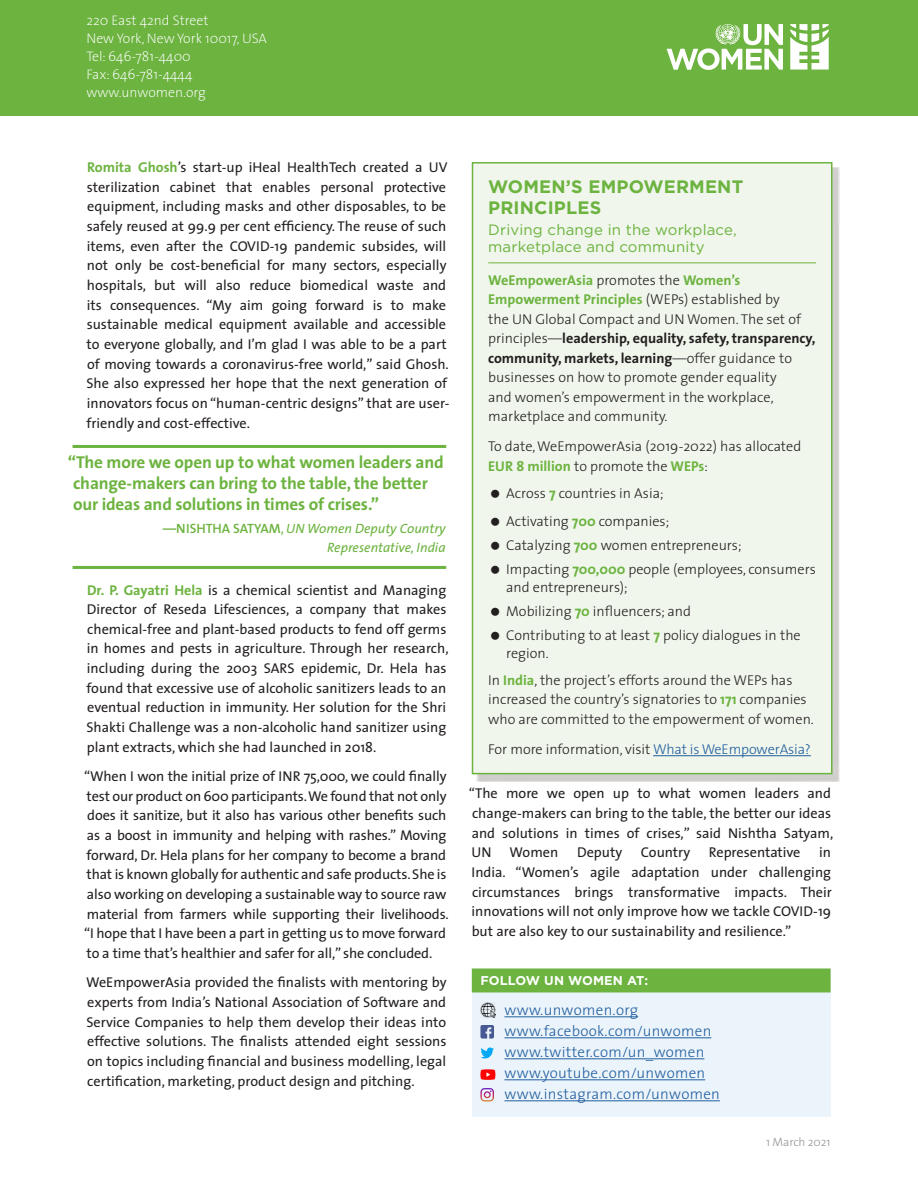
<style>
.page{position:relative;width:918px;height:1188px;background:#fff}
.page>*{position:absolute;margin:0;border:0;box-sizing:border-box;transform-origin:0 0}
.t1{font:700 18px/21px "Gotham";letter-spacing:.01em;color:#6cb33f}
.t2{font:700 17.25px/21px "The Sans";letter-spacing:-.01em;color:#6cb33f}
.t3{font:300 15px/21px "The Sans";letter-spacing:.02em;color:#215e9e}
.t4{font:15px/16.5px "Gotham";letter-spacing:.01em;color:#6cb33f}
.t5{font:14.25px/19.6px "The Sans";color:#231f20}
.t6{font:300 14.25px/19.5px "The Sans";color:#231f20}
.t7{font:200 13.8px/18px "The Sans";color:#fff}
.t8{font:italic 13.5px/19.5px "The Sans";color:#6cb33f;text-align:right}
.t9{font:700 12.75px "Gotham";letter-spacing:.01em;color:#fff}
.t10{font:300 12px "The Sans";letter-spacing:-.01em;color:#939598}
.s1{font-weight:700;color:#6cb33f}
.s2{font-weight:600;font-style:normal}
.s3{font-style:normal}
.s4{font-weight:700}
.s5{color:#215e9e}
</style>
<div class="page">
<div style="left:0;top:0;width:918px;height:115px;background:#6cb33f"></div>
<svg style="left:667px;top:24px;width:116px;height:46px"></svg>
<svg style="left:790px;top:24px;width:39px;height:46px"></svg>
<div style="left:477px;top:167px;width:363px;height:615px;background:#5f5a54;opacity:.3"></div>
<div style="left:472px;top:163px;width:360px;height:611px;background:#f0f6ec"></div>
<hr style="left:488px;top:262px;width:328px;height:1px;background:#6cb33f">
<hr style="left:653px;top:755px;width:158px;height:1px;background:#215e9e">
<div style="left:472px;top:162px;width:360px;height:612px;border:2px solid #6cb33f"></div>
<div style="left:472px;top:969px;width:359px;height:148px;background:#ecf4fb"></div>
<div style="left:472px;top:968px;width:359px;height:24px;background:#6cb33f"></div>
<hr style="left:504px;top:1017px;width:134px;height:1px;background:#215e9e">
<hr style="left:504px;top:1038px;width:207px;height:1px;background:#215e9e">
<hr style="left:504px;top:1059px;width:200px;height:1px;background:#215e9e">
<hr style="left:504px;top:1080px;width:201px;height:1px;background:#215e9e">
<hr style="left:504px;top:1101px;width:216px;height:1px;background:#215e9e">
<img style="left:480px;top:1003px;width:15px;height:15px">
<svg style="left:480px;top:1025px;width:14px;height:14px"></svg>
<svg style="left:480px;top:1048px;width:14px;height:11px"></svg>
<svg style="left:480px;top:1069px;width:15px;height:11px"></svg>
<svg style="left:480px;top:1088px;width:14px;height:14px"></svg>
<hr style="left:73px;top:445px;width:373px;height:3px;background:#6cb33f">
<hr style="left:73px;top:566px;width:373px;height:3px;background:#6cb33f">
<p class="t7" style="left:86px;top:11px;width:182px">220 East 42nd Street<br>New York, New York 10017, USA<br>Tel: 646-781-4400<br>Fax: 646-781-4444 www.unwomen.org</p>
<p class="t5" style="left:86px;top:157px;width:365px"><span class="s1">Romita Ghosh</span>’s start-up iHeal HealthTech created a UV sterilization cabinet that enables personal protective equipment, including masks and other disposables, to be safely reused at 99.9 per cent efficiency. The reuse of such items, even after the COVID-19 pandemic subsides, will not only be cost-beneficial for many sectors, especially hospitals, but will also reduce biomedical waste and its consequences. “My aim going forward is to make sustainable medical equipment available and accessible to everyone globally, and I’m glad I was able to be a part of moving towards a coronavirus-free world,” said Ghosh.<br>She also expressed her hope that the next generation of innovators focus on “human-centric designs” that are user&shy;friendly and cost-effective.</p>
<p class="t2" style="left:73px;top:451px;width:372px;text-indent:-5px">“The more we open up to what women leaders and change-makers can bring to the table, the better our ideas and solutions in times of crises.”</p>
<p class="t8" style="left:163px;top:518px;width:284px"><span class="s2">—NISHTHA SATYAM</span><span class="s3">,</span> UN Women Deputy Country<br>Representative, India</p>
<p class="t5" style="left:86px;top:579px;width:364px"><span class="s1">Dr. P. Gayatri Hela</span> is a chemical scientist and Managing Director of Reseda Lifesciences, a company that makes chemical-free and plant-based products to fend off germs in homes and pests in agriculture. Through her research, including during the 2003 SARS epidemic, Dr. Hela has found that excessive use of alcoholic sanitizers leads to an eventual reduction in immunity. Her solution for the Shri Shakti Challenge was a non-alcoholic hand sanitizer using plant extracts, which she had launched in 2018.</p>
<p class="t5" style="left:84px;top:766px;width:366px">“When I won the initial prize of INR 75,000, we could finally test our product on 600 participants. We found that not only does it sanitize, but it also has various other benefits such as a boost in immunity and helping with rashes.” Moving forward, Dr. Hela plans for her company to become a brand that is known globally for authentic and safe products. She is also working on developing a sustainable way to source raw material from farmers while supporting their livelihoods. “I hope that I have been a part in getting us to move forward to a time that’s healthier and safer for all,” she concluded.</p>
<p class="t5" style="left:86px;top:972px;width:362px;text-align:justify">WeEmpowerAsia provided the finalists with mentoring by experts from India’s National Association of Software and Service Companies to help them develop their ideas into effective solutions. The finalists attended eight sessions on topics including financial and business modelling, legal certification, marketing, product design and pitching.</p>
<p class="t1" style="left:488px;top:176px;width:257px">WOMEN’S EMPOWERMENT<br>PRINCIPLES</p>
<p class="t4" style="left:488px;top:221px;width:250px">Driving change in the workplace, marketplace and community</p>
<p class="t6" style="left:488px;top:270px;width:329px"><span class="s1">WeEmpowerAsia</span> promotes the <span class="s1">Women’s Empowerment Principles</span> (WEPs) established by<br>the UN Global Compact and UN Women. The set of principles—<span class="s4">leadership, equality, safety, transparency, community, markets, learning</span>—offer guidance to businesses on how to promote gender equality<br>and women’s empowerment in the workplace, marketplace and community.</p>
<p class="t6" style="left:488px;top:436px;width:315px">To date, WeEmpowerAsia (2019-2022) has allocated<br><span class="s1">EUR 8 million</span> to promote the <span class="s1">WEPs</span>:</p>
<p class="t6" style="left:506px;top:478px;width:165px;line-height:28.5px">Across <span class="s1">7</span> countries in Asia;<br>Activating <span class="s1">700</span> companies;</p>
<p class="t6" style="left:506px;top:533px;width:311px;line-height:23.9px">Catalyzing <span class="s1">700</span> women entrepreneurs;<br>Impacting <span class="s1">700,000</span> people (employees, consumers</p>
<p class="t6" style="left:506px;top:575px;width:296px;line-height:23.9px">and entrepreneurs);<br>Mobilizing <span class="s1">70</span> influencers; and<br>Contributing to at least <span class="s1">7</span> policy dialogues in the</p>
<p class="t6" style="left:488px;top:639px;width:306px;line-height:26.8px;text-indent:18px">region.<br>In <span class="s1">India</span>, the project’s efforts around the WEPs has</p>
<p class="t6" style="left:488px;top:689px;width:327px">increased the country’s signatories to <span class="s1">171</span> companies who are committed to the empowerment of women.</p>
<p class="t6" style="left:488px;top:739px;width:324px">For more information, visit <span class="s5">What is WeEmpowerAsia?</span></p>
<p class="t5" style="left:469px;top:783px;width:366px">“The more we open up to what women leaders and change-makers can bring to the table, the better our ideas and solutions in times of crises,” said Nishtha Satyam, UN</p>
<p class="t5" style="left:472px;top:842px;width:362px;text-align:justify;text-indent:348px">in India. “Women’s agile adaptation under challenging circumstances brings transformative impacts. Their innovations will not only improve how we tackle COVID-19 but are also key to our sustainability and resilience.”</p>
<p class="t5" style="left:510px;top:842px;width:50px">Women</p>
<p class="t5" style="left:577px;top:842px;width:47px">Deputy</p>
<p class="t5" style="left:641px;top:842px;width:51px">Country</p>
<p class="t5" style="left:709px;top:842px;width:93px">Representative</p>
<p class="t9" style="left:480px;top:973px;width:169px">FOLLOW UN WOMEN AT:</p>
<p class="t3" style="left:504px;top:999px;width:217px">www.unwomen.org www.facebook.com/unwomen www.twitter.com/un_women www.youtube.com/unwomen www.instagram.com/unwomen</p>
<p class="t10" style="left:766px;top:1132px;width:66px">1 March 2021</p>
</div>
